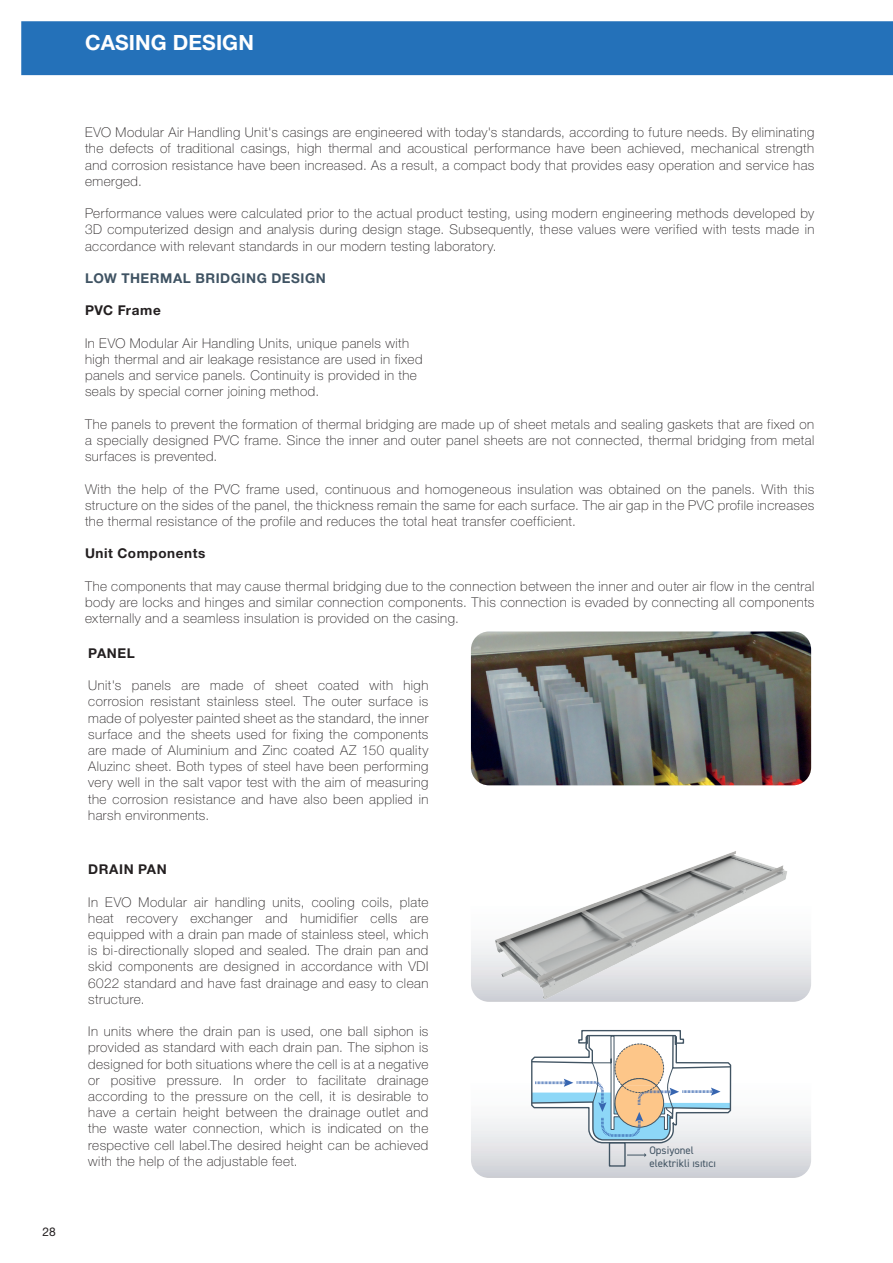
<style>
.page{position:relative;width:893px;height:1263px;background:#fff}
.page>*{position:absolute;margin:0;border:0;box-sizing:border-box;transform-origin:0 0}
.t1{font:700 21px "Helvetica Neue LT Pro";letter-spacing:.005em;color:#fff}
.t2{font:100 13.5px/16.2px "Helvetica Neue LT Pro";letter-spacing:.035em;color:#231f20;text-align:justify}
.t3{font:700 13.5px "Helvetica Neue LT Pro";letter-spacing:.045em;color:#231f20}
.t4{font:700 13.5px "Helvetica Neue LT Pro";letter-spacing:.04em;color:#3f5363}
.t5{font:12px "Helvetica Neue LT Pro";color:#231f20}
.t6{font:10.95px/13px "DIN2014";color:#415463}
</style>
<div class="page">
<div style="left:21px;top:21px;width:872px;height:54px;background:#2471b9"></div>
<img style="left:471px;top:631px;width:340px;height:154px">
<svg style="left:471px;top:941px;width:340px;height:61px"></svg>
<img style="left:492px;top:851px;width:298px;height:149px">
<svg style="left:471px;top:1118px;width:340px;height:60px;background:#dee0e3"></svg>
<div style="left:609px;top:1142px;width:17px;height:25px;border:1px solid #415463"></div>
<svg style="left:530px;top:1030px;width:202px;height:114px"></svg>
<svg style="left:627px;top:1153px;width:19px;height:4px"></svg>
<p class="t1" style="left:85px;top:29px;width:170px">CASING DESIGN</p>
<p class="t5" style="left:43px;top:1225px;width:15px">28</p>
<p class="t2" style="left:85px;top:124px;width:731px">EVO Modular Air Handling Unit's casings are engineered with today's standards, according to future needs. By eliminating the defects of traditional casings, high thermal and acoustical performance have been achieved, mechanical strength and corrosion resistance have been increased. As a result, a compact body that provides easy operation and service has emerged.</p>
<p class="t2" style="left:85px;top:205px;width:731px">Performance values were calculated prior to the actual product testing, using modern engineering methods developed by 3D computerized design and analysis during design stage. Subsequently, these values were verified with tests made in accordance with relevant standards in our modern testing laboratory.</p>
<p class="t4" style="left:85px;top:270px;width:242px">LOW THERMAL BRIDGING DESIGN</p>
<p class="t3" style="left:85px;top:302px;width:77px">PVC Frame</p>
<p class="t2" style="left:85px;top:335px;width:326px">In EVO Modular Air Handling Units, unique panels with</p>
<p class="t2" style="left:85px;top:351px;width:339px">high thermal and air leakage resistance are used in fixed</p>
<p class="t2" style="left:85px;top:367px;width:333px">panels and service panels. Continuity is provided in the</p>
<p class="t2" style="left:85px;top:383px;width:236px">seals by special corner joining method.</p>
<p class="t2" style="left:85px;top:416px;width:731px">The panels to prevent the formation of thermal bridging are made up of sheet metals and sealing gaskets that are fixed on a specially designed PVC frame. Since the inner and outer panel sheets are not connected, thermal bridging from metal surfaces is prevented.</p>
<p class="t2" style="left:85px;top:481px;width:731px">With the help of the PVC frame used, continuous and homogeneous insulation was obtained on the panels. With this structure on the sides of the panel, the thickness remain the same for each surface. The air gap in the PVC profile increases the thermal resistance of the profile and reduces the total heat transfer coefficient.</p>
<p class="t3" style="left:85px;top:545px;width:122px">Unit Components</p>
<p class="t2" style="left:85px;top:578px;width:731px">The components that may cause thermal bridging due to the connection between the inner and outer air flow in the central body are locks and hinges and similar connection components. This connection is evaded by connecting all components externally and a seamless insulation is provided on the casing.</p>
<p class="t3" style="left:88px;top:644px;width:48px">PANEL</p>
<p class="t2" style="left:88px;top:677px;width:342px">Unit's panels are made of sheet coated with high corrosion resistant stainless steel. The outer surface is made of polyester painted sheet as the standard, the inner surface and the sheets used for fixing the components are made of Aluminium and Zinc coated AZ 150 quality Aluzinc sheet. Both types of steel have been performing very well in the salt vapor test with the aim of measuring the corrosion resistance and have also been applied in harsh environments.</p>
<p class="t3" style="left:88px;top:861px;width:80px">DRAIN PAN</p>
<p class="t2" style="left:88px;top:894px;width:342px">In EVO Modular air handling units, cooling coils, plate heat recovery exchanger and humidifier cells are equipped with a drain pan made of stainless steel, which is bi-directionally sloped and sealed. The drain pan and skid components are designed in accordance with VDI 6022 standard and have fast drainage and easy to clean structure.</p>
<p class="t2" style="left:88px;top:1023px;width:342px">In units where the drain pan is used, one ball siphon is provided as standard with each drain pan. The siphon is designed for both situations where the cell is at a negative or positive pressure. In order to facilitate drainage according to the pressure on the cell, it is desirable to have a certain height between the drainage outlet and the waste water connection, which is indicated on the respective cell label.The desired height can be achieved with the help of the adjustable feet.</p>
<p class="t6" style="left:649px;top:1144px;width:68px">Opsiyonel elektrikli ısıtıcı</p>
</div>
